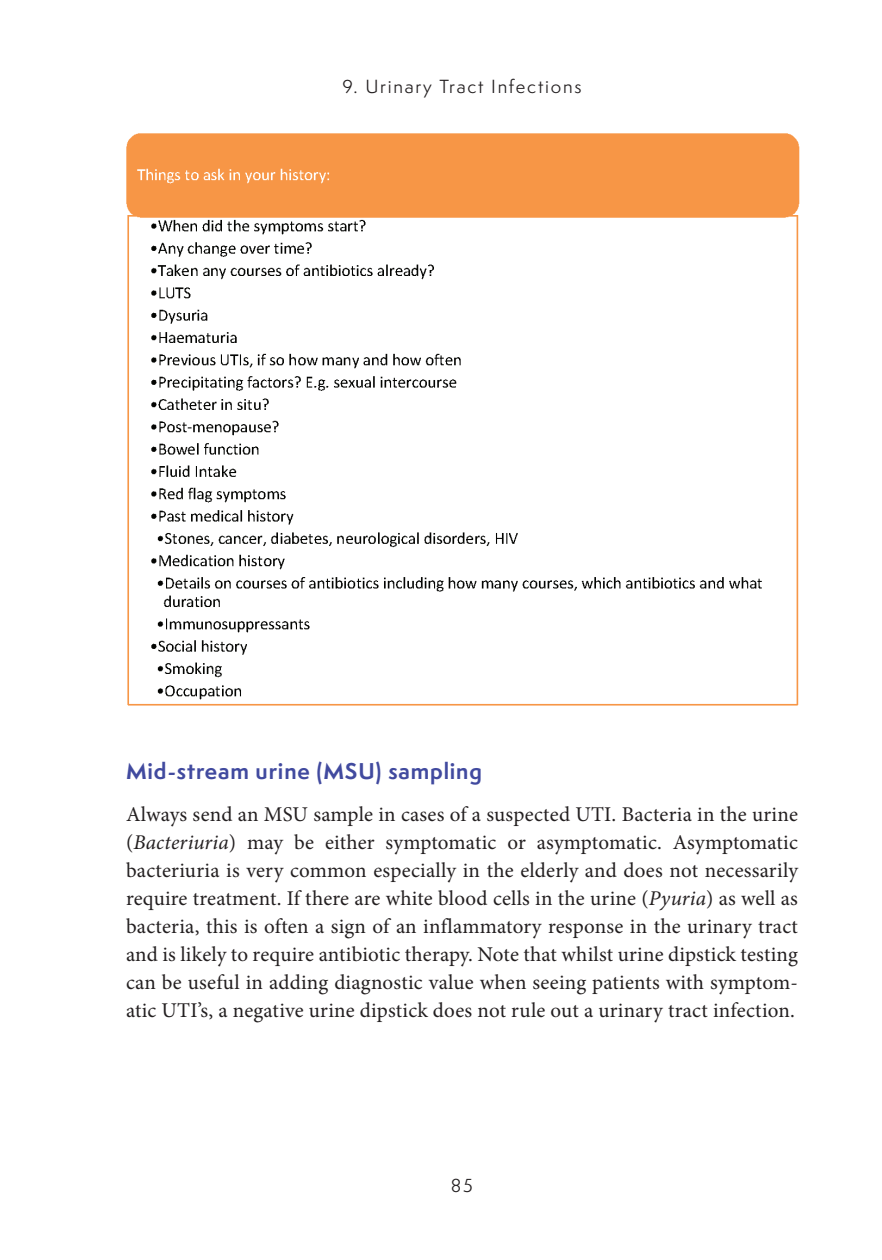
<style>
.page{position:relative;width:882px;height:1260px;background:#fff}
.page>*{position:absolute;margin:0;border:0;box-sizing:border-box;transform-origin:0 0}
.t1{font:21px/28px "Minion Pro";letter-spacing:.01em;color:#231f20;text-align:justify}
.t2{font:700 21px "Semplicita Pro";letter-spacing:.04em;color:#414a9f}
.t3{font:17.5px "Semplicita Pro";letter-spacing:.1em;color:#231f20}
.s1{font-style:italic}
</style>
<div class="page">
<img style="left:126px;top:133px;width:674px;height:573px">
<p class="t3" style="left:342px;top:74px;width:241px">9. Urinary Tract Infections</p>
<p class="t2" style="left:126px;top:756px;width:357px">Mid-stream urine (MSU) sampling</p>
<p class="t1" style="left:126px;top:801px;width:674px">Always send an MSU sample in cases of a suspected UTI. Bacteria in the urine (<span class="s1">Bacteriuria</span>) may be either symptomatic or asymptomatic. Asymptomatic bacteriuria is very common especially in the elderly and does not necessarily require treatment. If there are white blood cells in the urine (<span class="s1">Pyuria</span>) as well as bacteria, this is often a sign of an inflammatory response in the urinary tract and is likely to require antibiotic therapy. Note that whilst urine dipstick testing can be useful in adding diagnostic value when seeing patients with symptom&shy;atic UTI’s, a negative urine dipstick does not rule out a urinary tract infection.</p>
<p class="t3" style="left:451px;top:1173px;width:24px">85</p>
</div>
